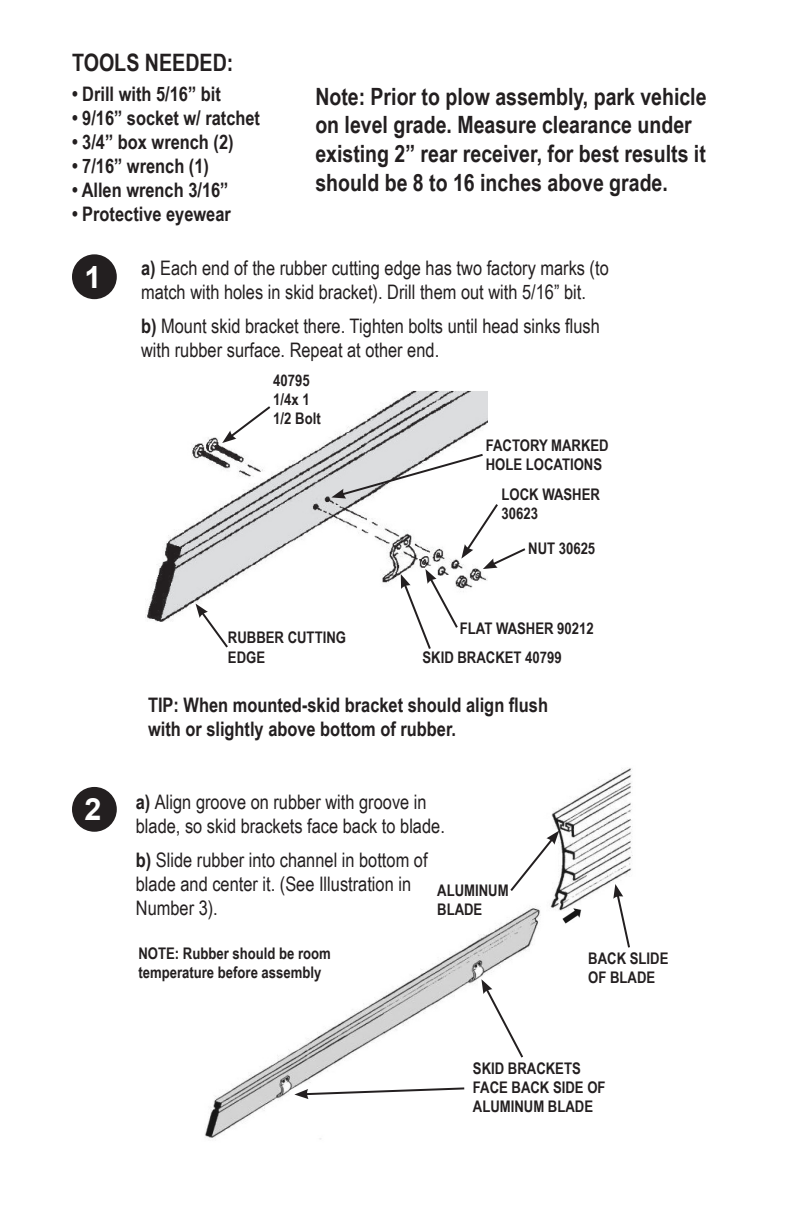
<style>
.page{position:relative;width:792px;height:1224px;background:#fff}
.page>*{position:absolute;margin:0;border:0;box-sizing:border-box;transform-origin:0 0}
.t1{font:700 30.6px "Arial";color:#fff}
.t2{font:700 24px "Arial Narrow";color:#231f20}
.t3{font:700 23.8px/28.6px "Arial Narrow";color:#231f20}
.t4{font:20px/24px "Arial Narrow";color:#231f20}
.t5{font:700 20px/24px "Arial Narrow";color:#231f20}
.t6{font:700 16px/19.2px "Arial Narrow";color:#231f20}
.s1{font-weight:700}
</style>
<div class="page">
<img style="left:145px;top:391px;width:342px;height:231px">
<svg style="left:222px;top:404px;width:51px;height:39px"></svg>
<svg style="left:331px;top:452px;width:195px;height:197px"></svg>
<svg style="left:196px;top:604px;width:34px;height:44px"></svg>
<div style="left:72px;top:254px;width:45px;height:45px;background:#231f20;border-radius:50%"></div>
<div style="left:72px;top:787px;width:45px;height:45px;background:#231f20;border-radius:50%"></div>
<img style="left:205px;top:768px;width:428px;height:372px">
<svg style="left:508px;top:831px;width:51px;height:62px"></svg>
<svg style="left:613px;top:884px;width:18px;height:66px"></svg>
<svg style="left:481px;top:979px;width:44px;height:81px"></svg>
<svg style="left:294px;top:1086px;width:172px;height:13px"></svg>
<p class="t2" style="left:72px;top:45px;width:163px">TOOLS NEEDED:</p>
<p class="t5" style="left:72px;top:81px;width:150px">• Drill with 5/16” bit</p>
<p class="t5" style="left:72px;top:105px;width:190px">• 9/16” socket w/ ratchet</p>
<p class="t5" style="left:72px;top:129px;width:163px">• 3/4” box wrench (2)</p>
<p class="t5" style="left:72px;top:153px;width:139px">• 7/16” wrench (1)</p>
<p class="t5" style="left:72px;top:177px;width:158px">• Allen wrench 3/16”</p>
<p class="t5" style="left:72px;top:201px;width:160px">• Protective eyewear</p>
<p class="t3" style="left:315px;top:81px;width:393px">Note: Prior to plow assembly, park vehicle on level grade. Measure clearance under existing 2” rear receiver, for best results it should be 8 to 16 inches above grade.</p>
<p class="t1" style="left:84px;top:257px;width:19px">1</p>
<p class="t4" style="left:141px;top:255px;width:469px"><span class="s1">a)</span> Each end of the rubber cutting edge has two factory marks (to match with holes in skid bracket). Drill them out with 5/16” bit.</p>
<p class="t4" style="left:141px;top:313px;width:460px"><span class="s1">b)</span> Mount skid bracket there. Tighten bolts until head sinks flush with rubber surface. Repeat at other end.</p>
<p class="t6" style="left:273px;top:370px;width:49px">40795<br>1/4x 1<br>1/2 Bolt</p>
<p class="t6" style="left:228px;top:627px;width:120px">RUBBER CUTTING<br>EDGE</p>
<p class="t6" style="left:486px;top:435px;width:124px">FACTORY MARKED<br>HOLE LOCATIONS</p>
<p class="t6" style="left:502px;top:484px;width:100px">LOCK WASHER<br>30623</p>
<p class="t6" style="left:528px;top:538px;width:69px">NUT 30625</p>
<p class="t6" style="left:460px;top:618px;width:135px">FLAT WASHER 90212</p>
<p class="t6" style="left:423px;top:647px;width:141px">SKID BRACKET 40799</p>
<p class="t5" style="left:148px;top:691px;width:402px">TIP: When mounted-skid bracket should align flush with or slightly above bottom of rubber.</p>
<p class="t1" style="left:84px;top:789px;width:19px">2</p>
<p class="t4" style="left:136px;top:789px;width:311px"><span class="s1">a)</span> Align groove on rubber with groove in blade, so skid brackets face back to blade.</p>
<p class="t4" style="left:136px;top:847px;width:293px"><span class="s1">b)</span> Slide rubber into channel in bottom of blade and center it. (See Illustration in<br>Number 3).</p>
<p class="t6" style="left:437px;top:880px;width:73px">ALUMINUM<br>BLADE</p>
<p class="t6" style="left:138px;top:943px;width:194px">NOTE: Rubber should be room temperature before assembly</p>
<p class="t6" style="left:588px;top:948px;width:82px">BACK SLIDE<br>OF BLADE</p>
<p class="t6" style="left:473px;top:1058px;width:134px">SKID BRACKETS<br>FACE BACK SIDE OF<br>ALUMINUM BLADE</p>
</div>
